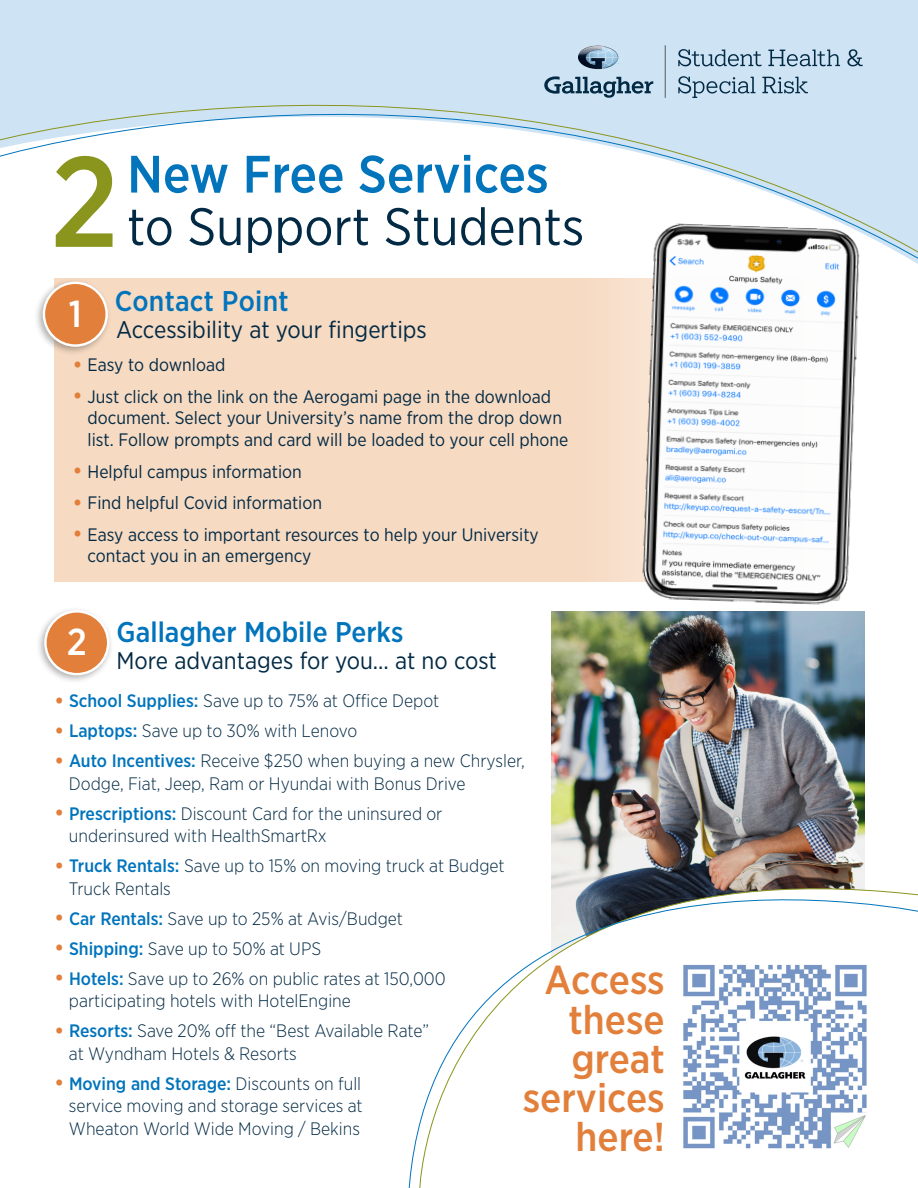
<style>
.page{position:relative;width:918px;height:1188px;background:#fff}
.page>*{position:absolute;margin:0;border:0;box-sizing:border-box;transform-origin:0 0}
.t1{font:500 128.1px "Gotham Narrow";color:#8a951e}
.t2{font:52.5px "Gotham Narrow";color:#032a44}
.t3{font:500 52.5px "Gotham Narrow";color:#0174bc}
.t4{font:500 40.35px/39.2px "Gotham Narrow";color:#e27f3a;text-align:right}
.t5{font:500 37.5px "Gotham Narrow";color:#fff}
.t6{font:500 28.5px "Gotham Narrow";color:#0174bc}
.t7{font:24px "Gotham Narrow";color:#032a44}
.t8{font:300 18px/22.5px "Gotham Narrow";color:#032a44}
.t9{font:18px/21.8px "Gotham Narrow";color:#032a44}
.s1{font-size:24px;color:#e27f3a}
.s2{font-weight:400;font-size:24px;color:#e27f3a}
.s3{font-weight:500;color:#0174bc}
</style>
<div class="page">
<img style="left:552px;top:612px;width:313px;height:192px">
<hr style="left:0;top:0;width:918px;height:4px;background:#cee4f5">
<svg style="left:0;top:5px;width:918px;height:259px"></svg>
<hr style="left:665px;top:45px;width:1px;height:53px;background:#57585a">
<img style="left:578px;top:45px;width:40px;height:24px">
<svg style="left:544px;top:76px;width:109px;height:22px;background:#89a4b8"></svg>
<svg style="left:678px;top:49px;width:84px;height:17px"></svg>
<svg style="left:768px;top:50px;width:72px;height:16px"></svg>
<svg style="left:847px;top:49px;width:16px;height:17px"></svg>
<svg style="left:678px;top:76px;width:77px;height:22px;background:#a2bcce"></svg>
<svg style="left:762px;top:77px;width:46px;height:17px"></svg>
<div style="left:54px;top:278px;width:758px;height:303px;background:#f7dac2"></div>
<img style="left:642px;top:223px;width:221px;height:382px">
<div style="left:34px;top:278px;width:78px;height:77px;background:#231f20;opacity:.35"></div>
<div style="left:44px;top:283px;width:63px;height:63px;background:#e27f3a;border-radius:50%"></div>
<div style="left:43px;top:282px;width:65px;height:65px;border:2px solid #fff;border-radius:50%"></div>
<div style="left:35px;top:606px;width:78px;height:78px;background:#231f20;opacity:.35"></div>
<div style="left:45px;top:611px;width:63px;height:63px;background:#e27f3a;border-radius:50%"></div>
<div style="left:44px;top:610px;width:65px;height:65px;border:2px solid #fff;border-radius:50%"></div>
<svg style="left:408px;top:804px;width:510px;height:384px"></svg>
<div style="left:662px;top:949px;width:222px;height:216px;background:#fff"></div>
<img style="left:683px;top:964px;width:184px;height:185px">
<p class="t1" style="left:50px;top:121px;width:70px">2</p>
<p class="t3" style="left:127px;top:141px;width:423px">New Free Services</p>
<p class="t2" style="left:127px;top:194px;width:459px">to Support Students</p>
<p class="t6" style="left:115px;top:283px;width:175px">Contact Point</p>
<p class="t7" style="left:116px;top:315px;width:312px">Accessibility at your fingertips</p>
<p class="t9" style="left:73px;top:354px;width:154px"><span class="s1">•</span> Easy to download</p>
<p class="t9" style="left:88px;top:385px;width:482px;text-indent:-15px"><span class="s1">•</span> Just click on the link on the Aerogami page in the download document. Select your University’s name from the drop down list. Follow prompts and card will be loaded to your cell phone</p>
<p class="t9" style="left:73px;top:460px;width:231px"><span class="s1">•</span> Helpful campus information</p>
<p class="t9" style="left:73px;top:492px;width:251px"><span class="s1">•</span> Find helpful Covid information</p>
<p class="t9" style="left:88px;top:523px;width:453px;line-height:21px;text-indent:-15px"><span class="s1">•</span> Easy access to important resources to help your University contact you in an emergency</p>
<p class="t5" style="left:69px;top:290px;width:15px">1</p>
<p class="t5" style="left:67px;top:618px;width:22px">2</p>
<p class="t6" style="left:117px;top:614px;width:288px">Gallagher Mobile Perks</p>
<p class="t7" style="left:117px;top:646px;width:382px">More advantages for you... at no cost</p>
<p class="t8" style="left:54px;top:689px;width:387px"><span class="s2">•</span> <span class="s3">School Supplies:</span> Save up to 75% at Office Depot</p>
<p class="t8" style="left:54px;top:719px;width:305px"><span class="s2">•</span> <span class="s3">Laptops:</span> Save up to 30% with Lenovo</p>
<p class="t8" style="left:69px;top:749px;width:457px;text-indent:-15px"><span class="s2">•</span> <span class="s3">Auto Incentives:</span> Receive $250 when buying a new Chrysler,<br>Dodge, Fiat, Jeep, Ram or Hyundai with Bonus Drive</p>
<p class="t8" style="left:69px;top:802px;width:375px;text-indent:-15px"><span class="s2">•</span> <span class="s3">Prescriptions:</span> Discount Card for the uninsured or underinsured with HealthSmartRx</p>
<p class="t8" style="left:69px;top:854px;width:437px;text-indent:-15px"><span class="s2">•</span> <span class="s3">Truck Rentals:</span> Save up to 15% on moving truck at Budget<br>Truck Rentals</p>
<p class="t8" style="left:54px;top:907px;width:351px"><span class="s2">•</span> <span class="s3">Car Rentals:</span> Save up to 25% at Avis/Budget</p>
<p class="t8" style="left:54px;top:937px;width:269px"><span class="s2">•</span> <span class="s3">Shipping:</span> Save up to 50% at UPS</p>
<p class="t8" style="left:69px;top:967px;width:378px;text-indent:-15px"><span class="s2">•</span> <span class="s3">Hotels:</span> Save up to 26% on public rates at 150,000 participating hotels with HotelEngine</p>
<p class="t8" style="left:69px;top:1019px;width:362px;text-indent:-15px"><span class="s2">•</span> <span class="s3">Resorts:</span> Save 20% off the “Best Available Rate” at Wyndham Hotels &amp; Resorts</p>
<p class="t8" style="left:69px;top:1072px;width:295px;text-align:justify;text-indent:-15px"><span class="s2">•</span> <span class="s3">Moving and Storage:</span> Discounts on full service moving and storage services at Wheaton World Wide Moving / Bekins</p>
<p class="t4" style="left:523px;top:960px;width:144px">Access these great services here!</p>
</div>
